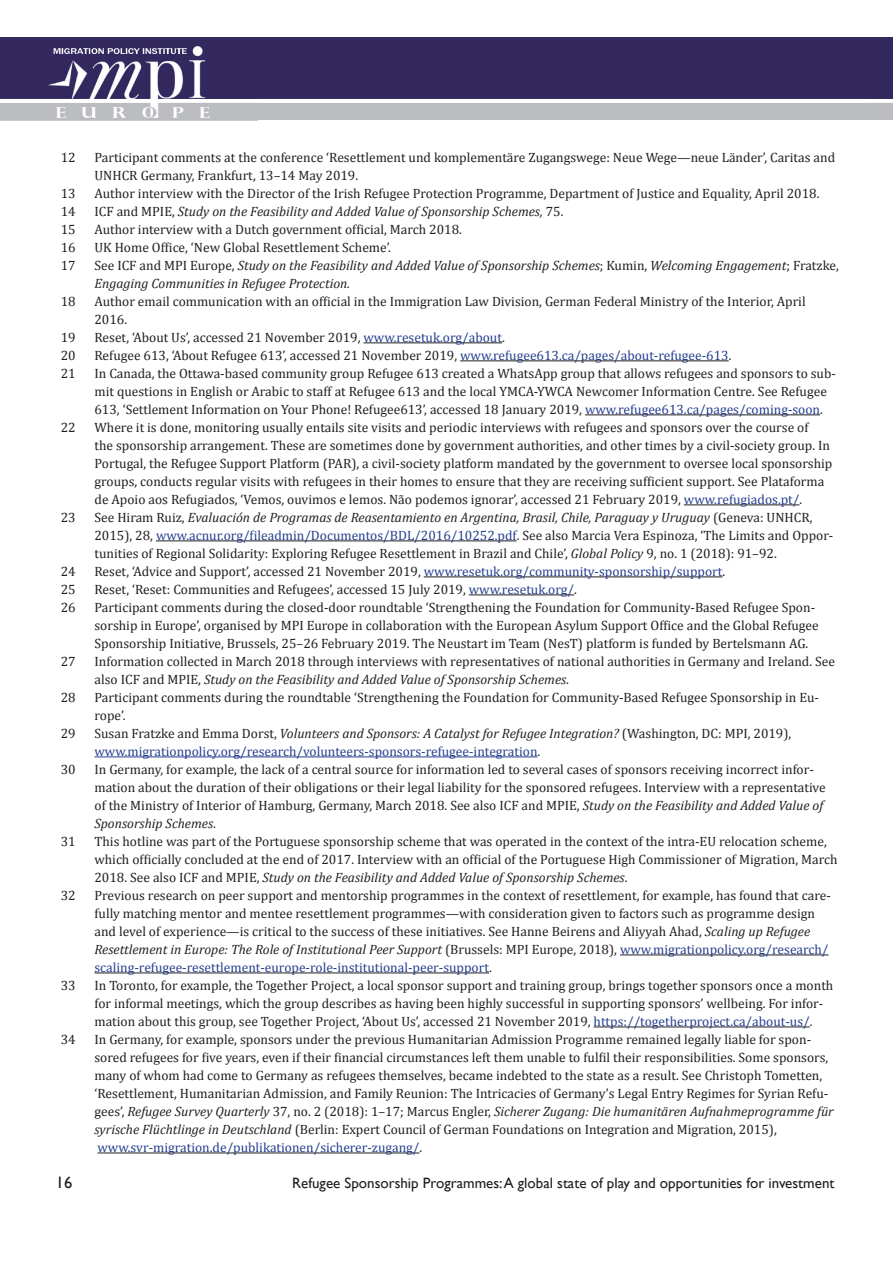
<style>
.page{position:relative;width:893px;height:1263px;background:#fff}
.page>*{position:absolute;margin:0;border:0;box-sizing:border-box;transform-origin:0 0}
.t1{font:16.5px "Gill Sans";color:#231f20}
.t2{font:15px "Gill Sans";color:#231f20}
.t3{font:13.5px/18px "Cambria";color:#231f20}
.t4{font:italic 13.5px/18px "Cambria";color:#231f20}
.t5{font:13.5px/18px "Cambria";color:#253f8e}
.s1{font-style:normal}
.s2{color:#253f8e}
.s3{font-style:italic}
.s4{color:#231f20}
.s5{font-style:italic;color:#231f20}
</style>
<div class="page">
<img style="left:164px;top:37px;width:705px;height:83px">
<img style="left:869px;top:37px;width:24px;height:83px">
<img style="left:0;top:38px;width:258px;height:82px">
<hr style="left:363px;top:342px;width:139px;height:1px;background:#231f20">
<hr style="left:460px;top:360px;width:269px;height:1px;background:#231f20">
<hr style="left:585px;top:414px;width:235px;height:1px;background:#231f20">
<hr style="left:684px;top:504px;width:115px;height:1px;background:#231f20">
<hr style="left:156px;top:540px;width:361px;height:1px;background:#231f20">
<hr style="left:424px;top:576px;width:299px;height:1px;background:#231f20">
<hr style="left:469px;top:594px;width:105px;height:1px;background:#231f20">
<hr style="left:94px;top:756px;width:444px;height:1px;background:#253f8e">
<hr style="left:620px;top:954px;width:209px;height:1px;background:#231f20">
<hr style="left:94px;top:972px;width:395px;height:1px;background:#231f20">
<hr style="left:594px;top:1026px;width:216px;height:1px;background:#231f20">
<hr style="left:97px;top:1152px;width:323px;height:1px;background:#231f20">
<p class="t3" style="left:61px;top:148px;width:16px">12</p>
<p class="t3" style="left:94px;top:148px;width:742px">Participant comments at the conference ‘Resettlement und komplementäre Zugangswege: Neue Wege—neue Länder’, Caritas and<br>UNHCR Germany, Frankfurt, 13–14 May 2019.</p>
<p class="t3" style="left:61px;top:184px;width:16px">13</p>
<p class="t3" style="left:94px;top:184px;width:726px">Author interview with the Director of the Irish Refugee Protection Programme, Department of Justice and Equality, April 2018.</p>
<p class="t3" style="left:61px;top:202px;width:16px">14</p>
<p class="t4" style="left:94px;top:202px;width:470px"><span class="s1">ICF and MPIE,</span> Study on the Feasibility and Added Value of Sponsorship Schemes, <span class="s1">75.</span></p>
<p class="t3" style="left:61px;top:220px;width:16px">15</p>
<p class="t3" style="left:94px;top:220px;width:369px">Author interview with a Dutch government official, March 2018.</p>
<p class="t3" style="left:61px;top:238px;width:16px">16</p>
<p class="t3" style="left:94px;top:238px;width:298px">UK Home Office, ‘New Global Resettlement Scheme’.</p>
<p class="t3" style="left:61px;top:256px;width:16px">17</p>
<p class="t4" style="left:94px;top:256px;width:746px"><span class="s1">See ICF and MPI Europe,</span> Study on the Feasibility and Added Value of Sponsorship Schemes<span class="s1">; Kumin,</span> Welcoming Engagement<span class="s1">; Fratzke,<br></span>Engaging Communities in Refugee Protection.</p>
<p class="t3" style="left:61px;top:292px;width:16px">18</p>
<p class="t3" style="left:94px;top:292px;width:713px">Author email communication with an official in the Immigration Law Division, German Federal Ministry of the Interior, April<br>2016.</p>
<p class="t3" style="left:61px;top:328px;width:16px">19</p>
<p class="t3" style="left:95px;top:328px;width:412px">Reset, ‘About Us’, accessed 21 November 2019, <span class="s2">www.resetuk.org/about</span>.</p>
<p class="t3" style="left:61px;top:346px;width:16px">20</p>
<p class="t3" style="left:95px;top:346px;width:638px">Refugee 613, ‘About Refugee 613’, accessed 21 November 2019, <span class="s2">www.refugee613.ca/pages/about-refugee-613</span>.</p>
<p class="t3" style="left:61px;top:364px;width:16px">21</p>
<p class="t3" style="left:94px;top:364px;width:743px">In Canada, the Ottawa-based community group Refugee 613 created a WhatsApp group that allows refugees and sponsors to sub&shy;mit questions in English or Arabic to staff at Refugee 613 and the local YMCA-YWCA Newcomer Information Centre. See Refugee<br>613, ‘Settlement Information on Your Phone! Refugee613’, accessed 18 January 2019, <span class="s2">www.refugee613.ca/pages/coming-soon</span>.</p>
<p class="t3" style="left:61px;top:418px;width:16px">22</p>
<p class="t3" style="left:94px;top:418px;width:739px">Where it is done, monitoring usually entails site visits and periodic interviews with refugees and sponsors over the course of<br>the sponsorship arrangement. These are sometimes done by government authorities, and other times by a civil-society group. In Portugal, the Refugee Support Platform (PAR), a civil-society platform mandated by the government to oversee local sponsorship groups, conducts regular visits with refugees in their homes to ensure that they are receiving sufficient support. See Plataforma de Apoio aos Refugiados, ‘Vemos, ouvimos e lemos. Não podemos ignorar’, accessed 21 February 2019, <span class="s2">www.refugiados.pt/</span>.</p>
<p class="t3" style="left:61px;top:508px;width:16px">23</p>
<p class="t3" style="left:94px;top:508px;width:740px">See Hiram Ruiz, <span class="s3">Evaluación de Programas de Reasentamiento en Argentina, Brasil, Chile, Paraguay y Uruguay</span> (Geneva: UNHCR,<br>2015), 28, <span class="s2">www.acnur.org/fileadmin/Documentos/BDL/2016/10252.pdf</span>. See also Marcia Vera Espinoza, ‘The Limits and Oppor&shy;tunities of Regional Solidarity: Exploring Refugee Resettlement in Brazil and Chile’, <span class="s3">Global Policy</span> 9, no. 1 (2018): 91–92.</p>
<p class="t3" style="left:61px;top:562px;width:16px">24</p>
<p class="t3" style="left:95px;top:562px;width:632px">Reset, ‘Advice and Support’, accessed 21 November 2019, <span class="s2">www.resetuk.org/community-sponsorship/support</span>.</p>
<p class="t3" style="left:61px;top:580px;width:16px">25</p>
<p class="t3" style="left:94px;top:580px;width:484px">Reset, ‘Reset: Communities and Refugees’, accessed 15 July 2019, <span class="s2">www.resetuk.org/</span>.</p>
<p class="t3" style="left:61px;top:598px;width:16px">26</p>
<p class="t3" style="left:94px;top:598px;width:726px">Participant comments during the closed-door roundtable ‘Strengthening the Foundation for Community-Based Refugee Spon&shy;sorship in Europe’, organised by MPI Europe in collaboration with the European Asylum Support Office and the Global Refugee<br>Sponsorship Initiative, Brussels, 25–26 February 2019. The Neustart im Team (NesT) platform is funded by Bertelsmann AG.</p>
<p class="t3" style="left:61px;top:652px;width:16px">27</p>
<p class="t3" style="left:94px;top:652px;width:742px">Information collected in March 2018 through interviews with representatives of national authorities in Germany and Ireland. See also ICF and MPIE, <span class="s3">Study on the Feasibility and Added Value of Sponsorship Schemes</span>.</p>
<p class="t3" style="left:61px;top:688px;width:16px">28</p>
<p class="t3" style="left:94px;top:688px;width:726px">Participant comments during the roundtable ‘Strengthening the Foundation for Community-Based Refugee Sponsorship in Eu&shy;rope’.</p>
<p class="t3" style="left:61px;top:724px;width:16px">29</p>
<p class="t5" style="left:94px;top:724px;width:698px"><span class="s4">Susan Fratzke and Emma Dorst,</span> <span class="s5">Volunteers and Sponsors: A Catalyst for Refugee Integration?</span> <span class="s4">(Washington, DC: MPI, 2019), </span>www.migrationpolicy.org/research/volunteers-sponsors-refugee-integration<span class="s4">.</span></p>
<p class="t3" style="left:61px;top:760px;width:16px">30</p>
<p class="t3" style="left:94px;top:760px;width:733px">In Germany, for example, the lack of a central source for information led to several cases of sponsors receiving incorrect infor&shy;mation about the duration of their obligations or their legal liability for the sponsored refugees. Interview with a representative of the Ministry of Interior of Hamburg, Germany, March 2018. See also ICF and MPIE, <span class="s3">Study on the Feasibility and Added Value of Sponsorship Schemes</span>.</p>
<p class="t3" style="left:61px;top:832px;width:16px">31</p>
<p class="t3" style="left:94px;top:832px;width:744px">This hotline was part of the Portuguese sponsorship scheme that was operated in the context of the intra-EU relocation scheme, which officially concluded at the end of 2017. Interview with an official of the Portuguese High Commissioner of Migration, March<br>2018. See also ICF and MPIE, <span class="s3">Study on the Feasibility and Added Value of Sponsorship Schemes</span>.</p>
<p class="t3" style="left:61px;top:886px;width:16px">32</p>
<p class="t3" style="left:94px;top:886px;width:738px">Previous research on peer support and mentorship programmes in the context of resettlement, for example, has found that care&shy;fully matching mentor and mentee resettlement programmes—with consideration given to factors such as programme design and level of experience—is critical to the success of these initiatives. See Hanne Beirens and Aliyyah Ahad, <span class="s3">Scaling up Refugee Resettlement in Europe: The Role of Institutional Peer Support</span> (Brussels: MPI Europe, 2018), <span class="s2">www.migrationpolicy.org/research/ scaling-refugee-resettlement-europe-role-institutional-peer-support</span>.</p>
<p class="t3" style="left:61px;top:976px;width:16px">33</p>
<p class="t3" style="left:94px;top:976px;width:740px">In Toronto, for example, the Together Project, a local sponsor support and training group, brings together sponsors once a month for informal meetings, which the group describes as having been highly successful in supporting sponsors’ wellbeing. For infor&shy;mation about this group, see Together Project, ‘About Us’, accessed 21 November 2019, <span class="s2">https://togetherproject.ca/about-us/</span>.</p>
<p class="t3" style="left:61px;top:1030px;width:16px">34</p>
<p class="t3" style="left:94px;top:1030px;width:741px">In Germany, for example, sponsors under the previous Humanitarian Admission Programme remained legally liable for spon&shy;sored refugees for five years, even if their financial circumstances left them unable to fulfil their responsibilities. Some sponsors, many of whom had come to Germany as refugees themselves, became indebted to the state as a result. See Christoph Tometten, ‘Resettlement, Humanitarian Admission, and Family Reunion: The Intricacies of Germany’s Legal Entry Regimes for Syrian Refu&shy;gees’, <span class="s3">Refugee Survey Quarterly</span> 37, no. 2 (2018): 1–17; Marcus Engler, <span class="s3">Sicherer Zugang: Die humanitären Aufnahmeprogramme für syrische Flüchtlinge in Deutschland</span> (Berlin: Expert Council of German Foundations on Integration and Migration, 2015), <span class="s2">www.svr-migration.de/publikationen/sicherer-zugang/</span>.</p>
<p class="t1" style="left:56px;top:1173px;width:18px">16</p>
<p class="t2" style="left:292px;top:1174px;width:544px">Refugee Sponsorship Programmes: A global state of play and opportunities for investment</p>
</div>
